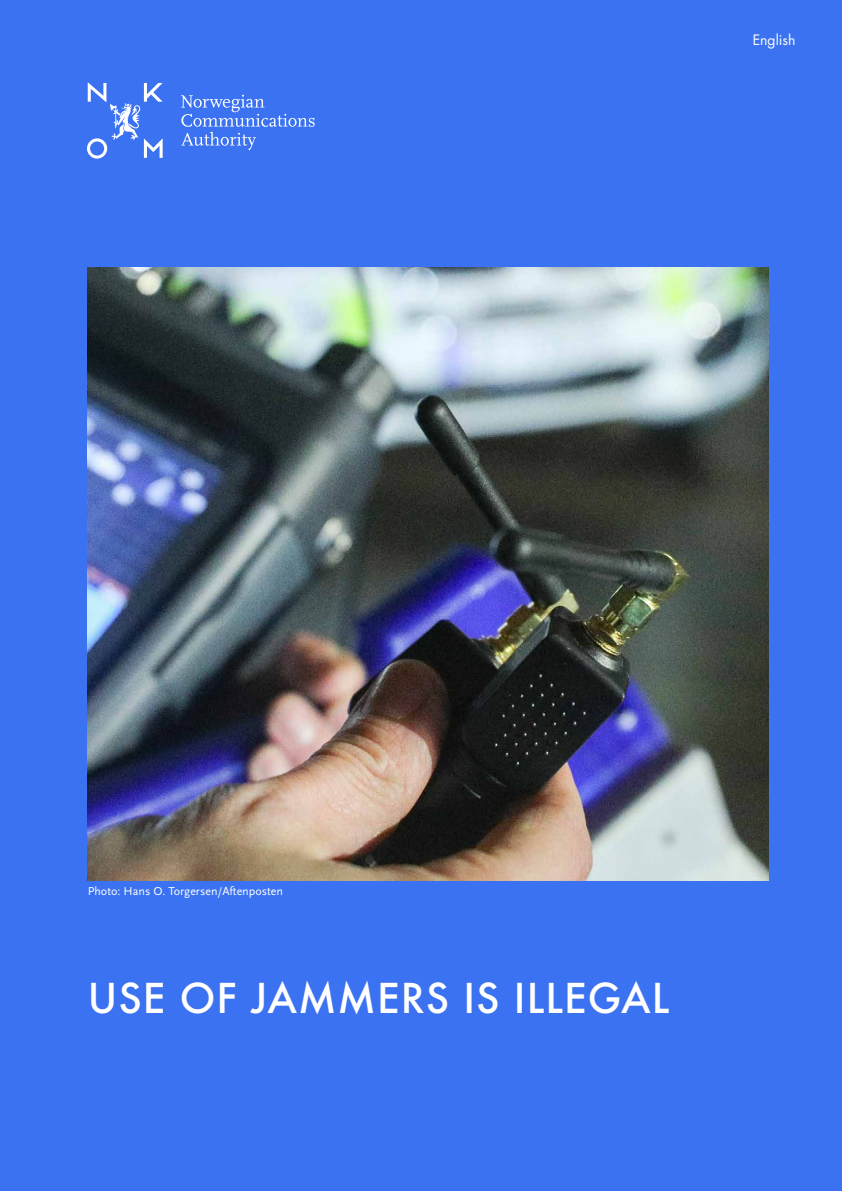
<style>
.page{position:relative;width:842px;height:1191px;background:#3b72f1}
.page>*{position:absolute;margin:0;border:0;box-sizing:border-box;transform-origin:0 0}
.t1{font:500 40px "Futura";letter-spacing:.025em;color:#fff}
.t2{font:14px "Futura Std";color:#fff}
.t3{font:12px "Scala Sans";color:#fff}
</style>
<div class="page">
<img style="left:88px;top:268px;width:680px;height:612px">
<svg style="left:87px;top:82px;width:76px;height:77px"></svg>
<svg style="left:181px;top:95px;width:134px;height:55px"></svg>
<p class="t2" style="left:753px;top:31px;width:44px">English</p>
<p class="t3" style="left:88px;top:884px;width:197px">Photo: Hans O. Torgersen/Aftenposten</p>
<h1 class="t1" style="left:88px;top:971px;width:583px">USE OF JAMMERS IS ILLEGAL</h1>
</div>
